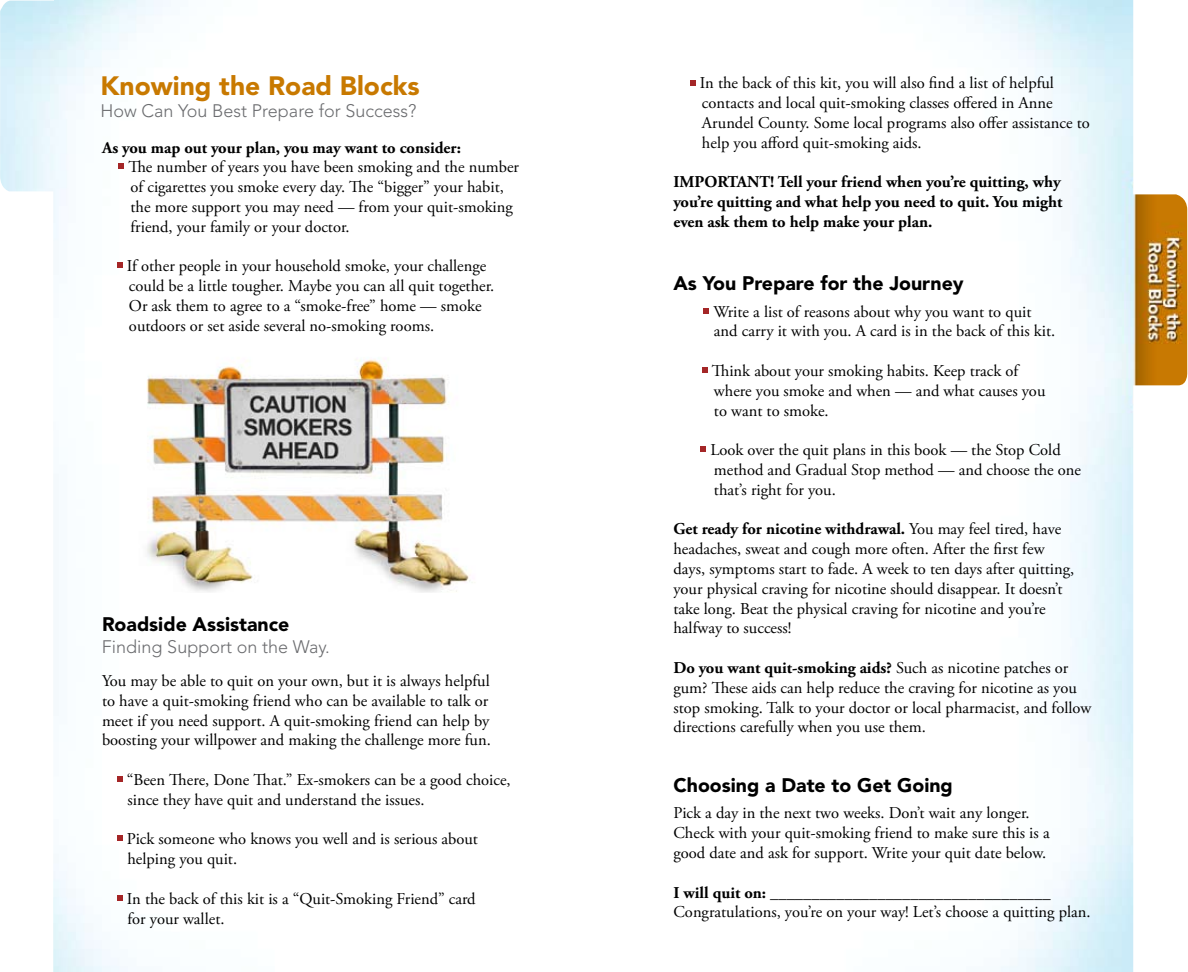
<style>
.page{position:relative;width:1188px;height:972px;background:#fff}
.page>*{position:absolute;margin:0;border:0;box-sizing:border-box;transform-origin:0 0}
.t1{font:900 26.4px "Avenir";color:#c87900}
.t2{font:900 19.5px "Avenir";color:#000}
.t3{font:300 18px "Avenir";color:#6b6c6f}
.t4{font:16.5px/19.8px "Adobe Garamond Pro";color:#000}
.t5{font:700 16.5px/19.8px "Adobe Garamond Pro";color:#000;text-align:justify}
.s1{font-weight:700}
</style>
<div class="page">
<img style="left:62px;top:0;width:1071px;height:972px">
<svg style="left:690px;top:80px;width:6px;height:5px"></svg>
<svg style="left:704px;top:308px;width:5px;height:6px"></svg>
<svg style="left:702px;top:367px;width:6px;height:6px"></svg>
<svg style="left:700px;top:446px;width:6px;height:6px"></svg>
<svg style="left:118px;top:164px;width:6px;height:5px"></svg>
<svg style="left:117px;top:263px;width:6px;height:5px"></svg>
<svg style="left:117px;top:776px;width:6px;height:6px"></svg>
<svg style="left:117px;top:836px;width:6px;height:5px"></svg>
<svg style="left:117px;top:895px;width:6px;height:6px"></svg>
<svg style="left:1133px;top:0;width:55px;height:972px"></svg>
<img style="left:131px;top:341px;width:380px;height:251px">
<svg style="left:0;top:0;width:62px;height:972px"></svg>
<h1 class="t1" style="left:100px;top:70px;width:321px">Knowing the Road Blocks</h1>
<p class="t3" style="left:100px;top:100px;width:317px">How Can You Best Prepare for Success?</p>
<p class="t5" style="left:102px;top:138px;width:360px">As you map out your plan, you may want to consider:</p>
<p class="t4" style="left:128px;top:158px;width:392px">The number of years you have been smoking and the number of cigarettes you smoke every day. The “bigger” your habit, the more support you may need — from your quit-smoking friend, your family or your doctor.</p>
<p class="t4" style="left:127px;top:257px;width:369px">If other people in your household smoke, your challenge could be a little tougher. Maybe you can all quit together.<br>Or ask them to agree to a “smoke-free” home — smoke outdoors or set aside several no-smoking rooms.</p>
<p class="t2" style="left:102px;top:612px;width:189px">Roadside Assistance</p>
<p class="t3" style="left:102px;top:636px;width:229px">Finding Support on the Way.</p>
<p class="t4" style="left:102px;top:671px;width:390px">You may be able to quit on your own, but it is always helpful to have a quit-smoking friend who can be available to talk or meet if you need support. A quit-smoking friend can help by boosting your willpower and making the challenge more fun.</p>
<p class="t4" style="left:127px;top:770px;width:385px">“Been There, Done That.” Ex-smokers can be a good choice, since they have quit and understand the issues.</p>
<p class="t4" style="left:127px;top:830px;width:353px">Pick someone who knows you well and is serious about helping you quit.</p>
<p class="t4" style="left:127px;top:889px;width:350px">In the back of this kit is a “Quit-Smoking Friend” card for your wallet.</p>
<p class="t4" style="left:700px;top:74px;width:392px">In the back of this kit, you will also find a list of helpful contacts and local quit-smoking classes offered in Anne Arundel County. Some local programs also offer assistance to help you afford quit-smoking aids.</p>
<p class="t5" style="left:674px;top:173px;width:391px">IMPORTANT! Tell your friend when you’re quitting, why you’re quitting and what help you need to quit. You might even ask them to help make your plan.</p>
<p class="t2" style="left:674px;top:271px;width:292px">As You Prepare for the Journey</p>
<p class="t4" style="left:713px;top:302px;width:344px">Write a list of reasons about why you want to quit and carry it with you. A card is in the back of this kit.</p>
<p class="t4" style="left:712px;top:361px;width:335px">Think about your smoking habits. Keep track of where you smoke and when — and what causes you to want to smoke.</p>
<p class="t4" style="left:710px;top:441px;width:372px">Look over the quit plans in this book — the Stop Cold method and Gradual Stop method — and choose the one that’s right for you.</p>
<p class="t4" style="left:673px;top:520px;width:402px"><span class="s1">Get ready for nicotine withdrawal.</span> You may feel tired, have headaches, sweat and cough more often. After the first few days, symptoms start to fade. A week to ten days after quitting, your physical craving for nicotine should disappear. It doesn’t take long. Beat the physical craving for nicotine and you’re halfway to success!</p>
<p class="t4" style="left:673px;top:658px;width:419px"><span class="s1">Do you want quit-smoking aids?</span> Such as nicotine patches or gum? These aids can help reduce the craving for nicotine as you stop smoking. Talk to your doctor or local pharmacist, and follow directions carefully when you use them.</p>
<p class="t2" style="left:674px;top:773px;width:281px">Choosing a Date to Get Going</p>
<p class="t4" style="left:674px;top:804px;width:378px">Pick a day in the next two weeks. Don’t wait any longer.<br>Check with your quit-smoking friend to make sure this is a good date and ask for support. Write your quit date below.</p>
<p class="t5" style="left:674px;top:883px;width:379px">I will quit on: __________________________________</p>
<p class="t4" style="left:674px;top:903px;width:419px">Congratulations, you’re on your way! Let’s choose a quitting plan.</p>
</div>
